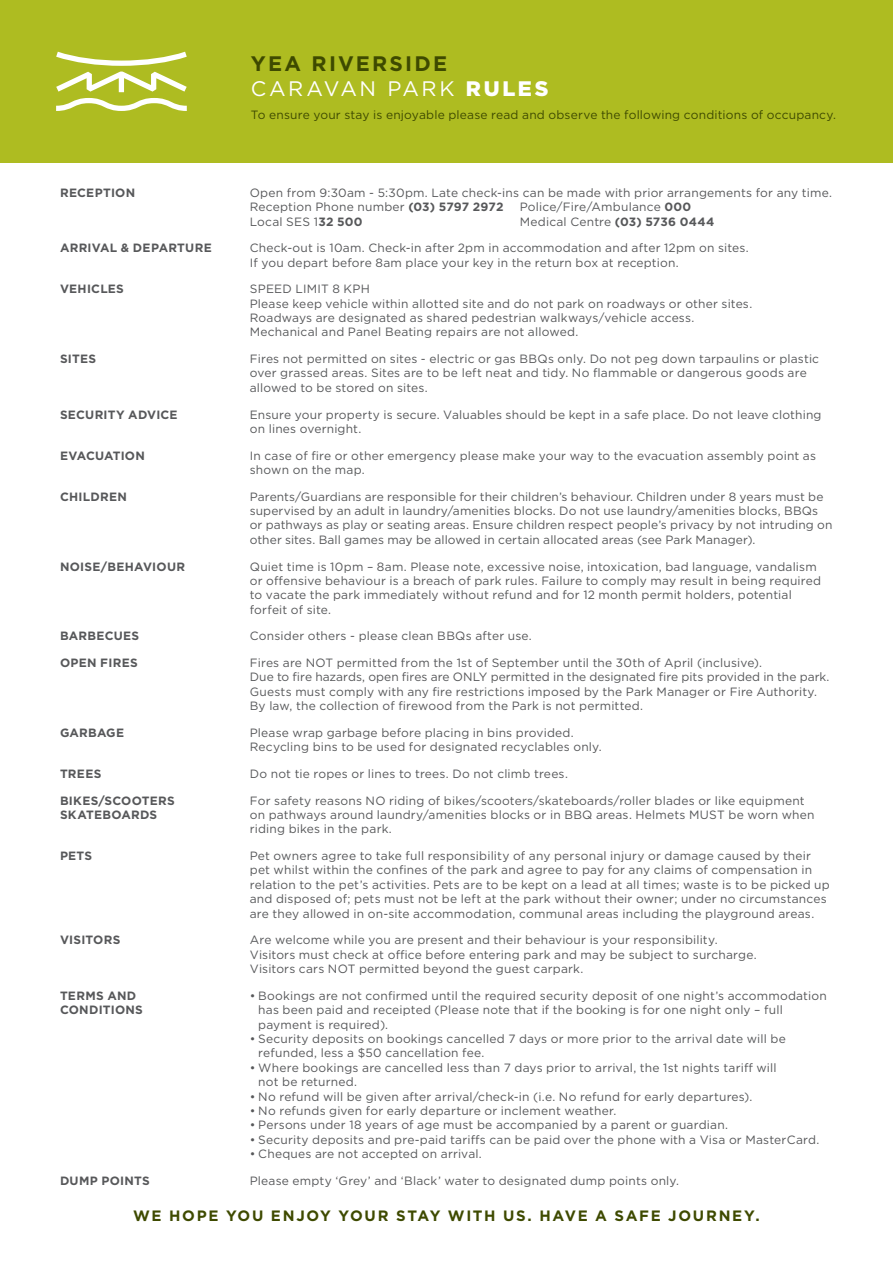
<style>
.page{position:relative;width:893px;height:1263px;background:#fff}
.page>*{position:absolute;margin:0;border:0;box-sizing:border-box;transform-origin:0 0}
.t1{font:700 21px/25.2px "Gotham";letter-spacing:.105em;color:#3e4a00}
.t2{font:700 15px "Gotham";letter-spacing:.11em;color:#3e4a00}
.t3{font:12px/14.4px "Gotham";letter-spacing:.015em;color:#57585a}
.t4{font:700 12px/14.4px "Gotham";letter-spacing:.02em;color:#57585a}
.t5{font:12px "Gotham";letter-spacing:.015em;color:#3e4a00}
.s1{font-weight:400;color:#fff}
.s2{font-weight:900;color:#fff}
.s3{font-weight:700}
</style>
<div class="page">
<div style="left:0;top:0;width:893px;height:163px;background:#aebc21"></div>
<svg style="left:56px;top:51px;width:131px;height:60px"></svg>
<h1 class="t1" style="left:251px;top:51px;width:299px">YEA RIVERSIDE<br><span class="s1">CARAVAN PARK</span> <span class="s2">RULES</span></h1>
<p class="t5" style="left:251px;top:107px;width:587px">To ensure your stay is enjoyable please read and observe the following conditions of occupancy.</p>
<p class="t4" style="left:60px;top:185px;width:77px">RECEPTION</p>
<p class="t3" style="left:250px;top:185px;width:584px">Open from 9:30am - 5:30pm. Late check-ins can be made with prior arrangements for any time.<br>Reception Phone number <span class="s3">(03) 5797 2972</span></p>
<p class="t3" style="left:520px;top:199px;width:173px">Police/Fire/Ambulance <span class="s3">000</span></p>
<p class="t3" style="left:250px;top:214px;width:114px">Local SES 1<span class="s3">32 500</span></p>
<p class="t3" style="left:520px;top:214px;width:196px">Medical Centre <span class="s3">(03) 5736 0444</span></p>
<p class="t4" style="left:60px;top:241px;width:153px">ARRIVAL &amp; DEPARTURE</p>
<p class="t3" style="left:250px;top:240px;width:500px">Check-out is 10am. Check-in after 2pm in accommodation and after 12pm on sites.<br>If you depart before 8am place your key in the return box at reception.</p>
<p class="t4" style="left:60px;top:282px;width:65px">VEHICLES</p>
<p class="t3" style="left:250px;top:281px;width:504px">SPEED LIMIT 8 KPH<br>Please keep vehicle within allotted site and do not park on roadways or other sites.<br>Roadways are designated as shared pedestrian walkways/vehicle access.<br>Mechanical and Panel Beating repairs are not allowed.</p>
<p class="t4" style="left:60px;top:352px;width:38px">SITES</p>
<p class="t3" style="left:250px;top:351px;width:571px">Fires not permitted on sites - electric or gas BBQs only. Do not peg down tarpaulins or plastic over grassed areas. Sites are to be left neat and tidy. No flammable or dangerous goods are allowed to be stored on sites.</p>
<p class="t4" style="left:60px;top:407px;width:119px">SECURITY ADVICE</p>
<p class="t3" style="left:250px;top:407px;width:573px">Ensure your property is secure. Valuables should be kept in a safe place. Do not leave clothing on lines overnight.</p>
<p class="t4" style="left:60px;top:448px;width:86px">EVACUATION</p>
<p class="t3" style="left:250px;top:448px;width:568px">In case of fire or other emergency please make your way to the evacuation assembly point as shown on the map.</p>
<p class="t4" style="left:60px;top:489px;width:68px">CHILDREN</p>
<p class="t3" style="left:250px;top:489px;width:584px">Parents/Guardians are responsible for their children’s behaviour. Children under 8 years must be supervised by an adult in laundry/amenities blocks. Do not use laundry/amenities blocks, BBQs or pathways as play or seating areas. Ensure children respect people’s privacy by not intruding on other sites. Ball games may be allowed in certain allocated areas (see Park Manager).</p>
<p class="t4" style="left:60px;top:559px;width:127px">NOISE/BEHAVIOUR</p>
<p class="t3" style="left:250px;top:559px;width:573px">Quiet time is 10pm – 8am. Please note, excessive noise, intoxication, bad language, vandalism or offensive behaviour is a breach of park rules. Failure to comply may result in being required to vacate the park immediately without refund and for 12 month permit holders, potential forfeit of site.</p>
<p class="t4" style="left:60px;top:629px;width:81px">BARBECUES</p>
<p class="t3" style="left:250px;top:629px;width:284px">Consider others - please clean BBQs after use.</p>
<p class="t4" style="left:60px;top:655px;width:79px">OPEN FIRES</p>
<p class="t3" style="left:250px;top:655px;width:581px">Fires are NOT permitted from the 1st of September until the 30th of April (inclusive).<br>Due to fire hazards, open fires are ONLY permitted in the designated fire pits provided in the park.<br>Guests must comply with any fire restrictions imposed by the Park Manager or Fire Authority.<br>By law, the collection of firewood from the Park is not permitted.</p>
<p class="t4" style="left:60px;top:725px;width:66px">GARBAGE</p>
<p class="t3" style="left:250px;top:725px;width:354px">Please wrap garbage before placing in bins provided.<br>Recycling bins to be used for designated recyclables only.</p>
<p class="t4" style="left:60px;top:766px;width:43px">TREES</p>
<p class="t3" style="left:250px;top:766px;width:320px">Do not tie ropes or lines to trees. Do not climb trees.</p>
<p class="t4" style="left:60px;top:793px;width:116px">BIKES/SCOOTERS<br>SKATEBOARDS</p>
<p class="t3" style="left:250px;top:793px;width:566px">For safety reasons NO riding of bikes/scooters/skateboards/roller blades or like equipment on pathways around laundry/amenities blocks or in BBQ areas. Helmets MUST be worn when riding bikes in the park.</p>
<p class="t4" style="left:60px;top:848px;width:34px">PETS</p>
<p class="t3" style="left:250px;top:848px;width:582px">Pet owners agree to take full responsibility of any personal injury or damage caused by their pet whilst within the confines of the park and agree to pay for any claims of compensation in relation to the pet’s activities. Pets are to be kept on a lead at all times; waste is to be picked up and disposed of; pets must not be left at the park without their owner; under no circumstances are they allowed in on-site accommodation, communal areas including the playground areas.</p>
<p class="t4" style="left:60px;top:933px;width:62px">VISITORS</p>
<p class="t3" style="left:250px;top:933px;width:508px">Are welcome while you are present and their behaviour is your responsibility.<br>Visitors must check at office before entering park and may be subject to surcharge.<br>Visitors cars NOT permitted beyond the guest carpark.</p>
<p class="t4" style="left:60px;top:988px;width:84px">TERMS AND<br>CONDITIONS</p>
<p class="t3" style="left:258px;top:988px;width:570px;text-indent:-9px">• Bookings are not confirmed until the required security deposit of one night’s accommodation has been paid and receipted (Please note that if the booking is for one night only – full payment is required).</p>
<p class="t3" style="left:258px;top:1031px;width:529px;text-indent:-9px">• Security deposits on bookings cancelled 7 days or more prior to the arrival date will be refunded, less a $50 cancellation fee.</p>
<p class="t3" style="left:258px;top:1060px;width:520px;text-indent:-9px">• Where bookings are cancelled less than 7 days prior to arrival, the 1st nights tariff will not be returned.</p>
<p class="t3" style="left:250px;top:1089px;width:504px">• No refund will be given after arrival/check-in (i.e. No refund for early departures).</p>
<p class="t3" style="left:250px;top:1103px;width:368px">• No refunds given for early departure or inclement weather.</p>
<p class="t3" style="left:250px;top:1118px;width:480px">• Persons under 18 years of age must be accompanied by a parent or guardian.</p>
<p class="t3" style="left:250px;top:1132px;width:571px">• Security deposits and pre-paid tariffs can be paid over the phone with a Visa or MasterCard.</p>
<p class="t3" style="left:250px;top:1146px;width:234px">• Cheques are not accepted on arrival.</p>
<p class="t4" style="left:60px;top:1173px;width:91px">DUMP POINTS</p>
<p class="t3" style="left:250px;top:1173px;width:431px">Please empty ‘Grey’ and ‘Black’ water to designated dump points only.</p>
<p class="t2" style="left:133px;top:1206px;width:628px">WE HOPE YOU ENJOY YOUR STAY WITH US. HAVE A SAFE JOURNEY.</p>
</div>
